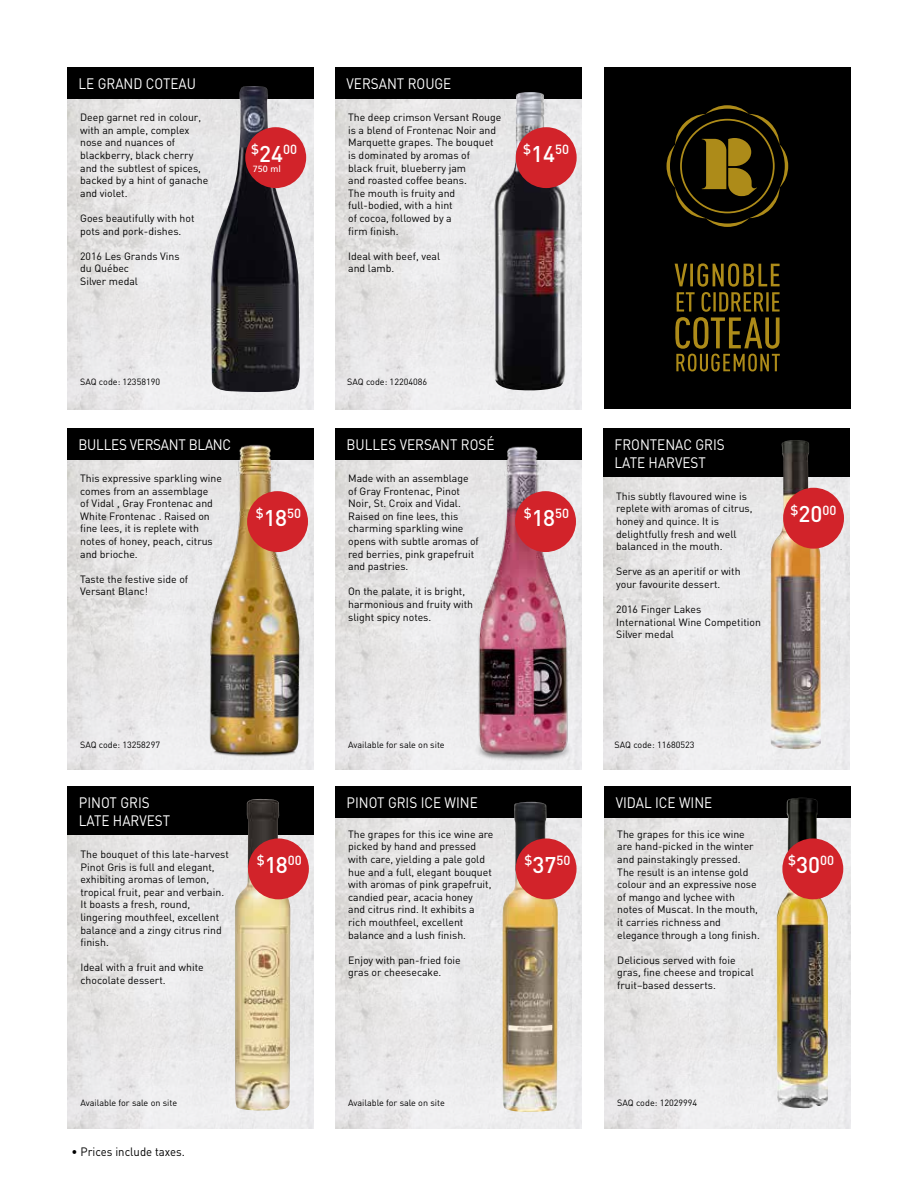
<style>
.page{position:relative;width:918px;height:1188px;background:#fff}
.page>*{position:absolute;margin:0;border:0;box-sizing:border-box;transform-origin:0 0}
.t1{font:15px/18px "DIN";color:#fff;scale:.9 1}
.t2{font:15px "DIN";letter-spacing:-.02em;color:#fff;scale:.9 1}
.t3{font:500 13.05px "DIN";color:#fff}
.t4{font:12px "DIN";color:#000;scale:.95 1}
.t5{font:10.5px/12.6px "DIN";color:#000}
.t6{font:9px "DIN";color:#000}
.t7{font:9px "Frutiger";color:#fff}
.s1{font-size:22.5px}
</style>
<div class="page">
<img style="left:335px;top:818px;width:246px;height:310px">
<div style="left:335px;top:786px;width:246px;height:32px;background:#000"></div>
<img style="left:502px;top:802px;width:57px;height:313px">
<div style="left:516px;top:838px;width:61px;height:61px;background:#d2232a;border-radius:50%"></div>
<img style="left:68px;top:835px;width:246px;height:293px">
<div style="left:68px;top:786px;width:246px;height:49px;background:#000"></div>
<img style="left:234px;top:799px;width:57px;height:313px">
<div style="left:248px;top:838px;width:61px;height:61px;background:#d2232a;border-radius:50%"></div>
<img style="left:603px;top:477px;width:246px;height:293px">
<div style="left:603px;top:428px;width:246px;height:49px;background:#000"></div>
<img style="left:770px;top:440px;width:53px;height:310px">
<div style="left:783px;top:488px;width:61px;height:61px;background:#d2232a;border-radius:50%"></div>
<img style="left:604px;top:818px;width:246px;height:310px">
<div style="left:604px;top:786px;width:246px;height:32px;background:#000"></div>
<img style="left:776px;top:798px;width:53px;height:311px">
<div style="left:782px;top:838px;width:61px;height:61px;background:#d2232a;border-radius:50%"></div>
<img style="left:67px;top:460px;width:246px;height:310px">
<div style="left:67px;top:428px;width:246px;height:32px;background:#000"></div>
<img style="left:205px;top:445px;width:105px;height:318px">
<div style="left:247px;top:491px;width:61px;height:61px;background:#d2232a;border-radius:50%"></div>
<img style="left:335px;top:460px;width:246px;height:310px">
<div style="left:335px;top:428px;width:246px;height:32px;background:#000"></div>
<img style="left:469px;top:446px;width:105px;height:321px">
<div style="left:515px;top:491px;width:61px;height:61px;background:#d2232a;border-radius:50%"></div>
<img style="left:67px;top:99px;width:246px;height:310px">
<div style="left:67px;top:67px;width:246px;height:32px;background:#000"></div>
<img style="left:211px;top:86px;width:90px;height:308px">
<div style="left:245px;top:127px;width:61px;height:61px;background:#d2232a;border-radius:50%"></div>
<img style="left:335px;top:99px;width:246px;height:310px">
<div style="left:335px;top:67px;width:246px;height:32px;background:#000"></div>
<img style="left:494px;top:92px;width:72px;height:300px">
<div style="left:516px;top:127px;width:61px;height:61px;background:#d2232a;border-radius:50%"></div>
<div style="left:604px;top:67px;width:246px;height:342px;background:#000"></div>
<svg style="left:667px;top:105px;width:121px;height:122px"></svg>
<svg style="left:675px;top:263px;width:105px;height:109px"></svg>
<h1 class="t1" style="left:79px;top:74px;width:132px">LE GRAND COTEAU</h1>
<p class="t5" style="left:80px;top:111px;width:130px">Deep garnet red in colour, with an ample, complex nose and nuances of blackberry, black cherry and the subtlest of spices, backed by a hint of ganache and violet.</p>
<p class="t5" style="left:80px;top:212px;width:116px">Goes beautifully with hot pots and pork-dishes.</p>
<p class="t5" style="left:80px;top:250px;width:101px">2016 Les Grands Vins du Québec<br>Silver medal</p>
<p class="t3" style="left:251px;top:141px;width:47px">$<span class="s1">24</span>00</p>
<p class="t7" style="left:253px;top:164px;width:30px">750 ml</p>
<h1 class="t1" style="left:347px;top:74px;width:118px">VERSANT ROUGE</h1>
<p class="t5" style="left:348px;top:111px;width:155px">The deep crimson Versant Rouge is a blend of Frontenac Noir and<br>Marquette grapes. The bouquet is dominated by aromas of<br>black fruit, blueberry jam<br>and roasted coffee beans.<br>The mouth is fruity and full-bodied, with a hint<br>of cocoa, followed by a<br>firm finish.</p>
<p class="t5" style="left:348px;top:250px;width:94px">Ideal with beef, veal and lamb.</p>
<p class="t3" style="left:523px;top:141px;width:47px">$<span class="s1">14</span>50</p>
<p class="t6" style="left:80px;top:376px;width:81px">SAQ code: 12358190</p>
<p class="t6" style="left:347px;top:376px;width:81px">SAQ code: 12204086</p>
<h1 class="t2" style="left:79px;top:435px;width:171px">BULLES VERSANT BLANC</h1>
<p class="t5" style="left:80px;top:472px;width:143px">This expressive sparkling wine comes from an assemblage<br>of Vidal , Gray Frontenac and<br>White Frontenac . Raised on fine lees, it is replete with notes of honey, peach, citrus and brioche.</p>
<p class="t5" style="left:80px;top:572px;width:110px">Taste the festive side of<br>Versant Blanc!</p>
<p class="t3" style="left:256px;top:505px;width:47px">$<span class="s1">18</span>50</p>
<h1 class="t1" style="left:347px;top:435px;width:166px">BULLES VERSANT ROSÉ</h1>
<p class="t5" style="left:348px;top:472px;width:132px">Made with an assemblage of Gray Frontenac, Pinot<br>Noir, St. Croix and Vidal.<br>Raised on fine lees, this charming sparkling wine opens with subtle aromas of red berries, pink grapefruit and pastries.</p>
<p class="t5" style="left:348px;top:585px;width:126px">On the palate, it is bright, harmonious and fruity with slight spicy notes.</p>
<p class="t3" style="left:524px;top:505px;width:47px">$<span class="s1">18</span>50</p>
<h1 class="t1" style="left:615px;top:435px;width:124px">FRONTENAC GRIS<br>LATE HARVEST</h1>
<p class="t5" style="left:616px;top:489px;width:138px">This subtly flavoured wine is replete with aromas of citrus, honey and quince. It is delightfully fresh and well balanced in the mouth.</p>
<p class="t5" style="left:616px;top:565px;width:126px">Serve as an aperitif or with your favourite dessert.</p>
<p class="t5" style="left:616px;top:603px;width:146px">2016 Finger Lakes<br>International Wine Competition<br>Silver medal</p>
<p class="t3" style="left:791px;top:502px;width:47px">$<span class="s1">20</span>00</p>
<p class="t6" style="left:80px;top:739px;width:81px">SAQ code: 13258297</p>
<p class="t6" style="left:348px;top:739px;width:98px">Available for sale on site</p>
<p class="t6" style="left:615px;top:739px;width:81px">SAQ code: 11680523</p>
<h1 class="t1" style="left:79px;top:793px;width:103px">PINOT GRIS<br>LATE HARVEST</h1>
<p class="t5" style="left:81px;top:848px;width:150px">The bouquet of this late-harvest<br>Pinot Gris is full and elegant, exhibiting aromas of lemon, tropical fruit, pear and verbain.<br>It boasts a fresh, round, lingering mouthfeel, excellent balance and a zingy citrus rind finish.</p>
<p class="t5" style="left:81px;top:961px;width:125px">Ideal with a fruit and white chocolate dessert.</p>
<p class="t3" style="left:257px;top:852px;width:47px">$<span class="s1">18</span>00</p>
<h1 class="t1" style="left:347px;top:793px;width:147px">PINOT GRIS ICE WINE</h1>
<p class="t5" style="left:348px;top:828px;width:147px">The grapes for this ice wine are picked by hand and pressed with care, yielding a pale gold hue and a full, elegant bouquet with aromas of pink grapefruit, candied pear, acacia honey<br>and citrus rind. It exhibits a rich mouthfeel, excellent balance and a lush finish.</p>
<p class="t5" style="left:348px;top:954px;width:114px">Enjoy with pan-fried foie gras or cheesecake.</p>
<p class="t3" style="left:525px;top:852px;width:47px">$<span class="s1">37</span>50</p>
<h1 class="t1" style="left:616px;top:793px;width:109px">VIDAL ICE WINE</h1>
<p class="t5" style="left:617px;top:828px;width:144px">The grapes for this ice wine are hand-picked in the winter and painstakingly pressed.<br>The result is an intense gold colour and an expressive nose of mango and lychee with notes of Muscat. In the mouth, it carries richness and elegance through a long finish.</p>
<p class="t5" style="left:617px;top:954px;width:138px">Delicious served with foie gras, fine cheese and tropical fruit–based desserts.</p>
<p class="t3" style="left:788px;top:852px;width:47px">$<span class="s1">30</span>00</p>
<p class="t6" style="left:81px;top:1097px;width:98px">Available for sale on site</p>
<p class="t6" style="left:348px;top:1097px;width:98px">Available for sale on site</p>
<p class="t6" style="left:617px;top:1097px;width:81px">SAQ code: 12029994</p>
<p class="t4" style="left:72px;top:1144px;width:121px">• Prices include taxes.</p>
</div>
